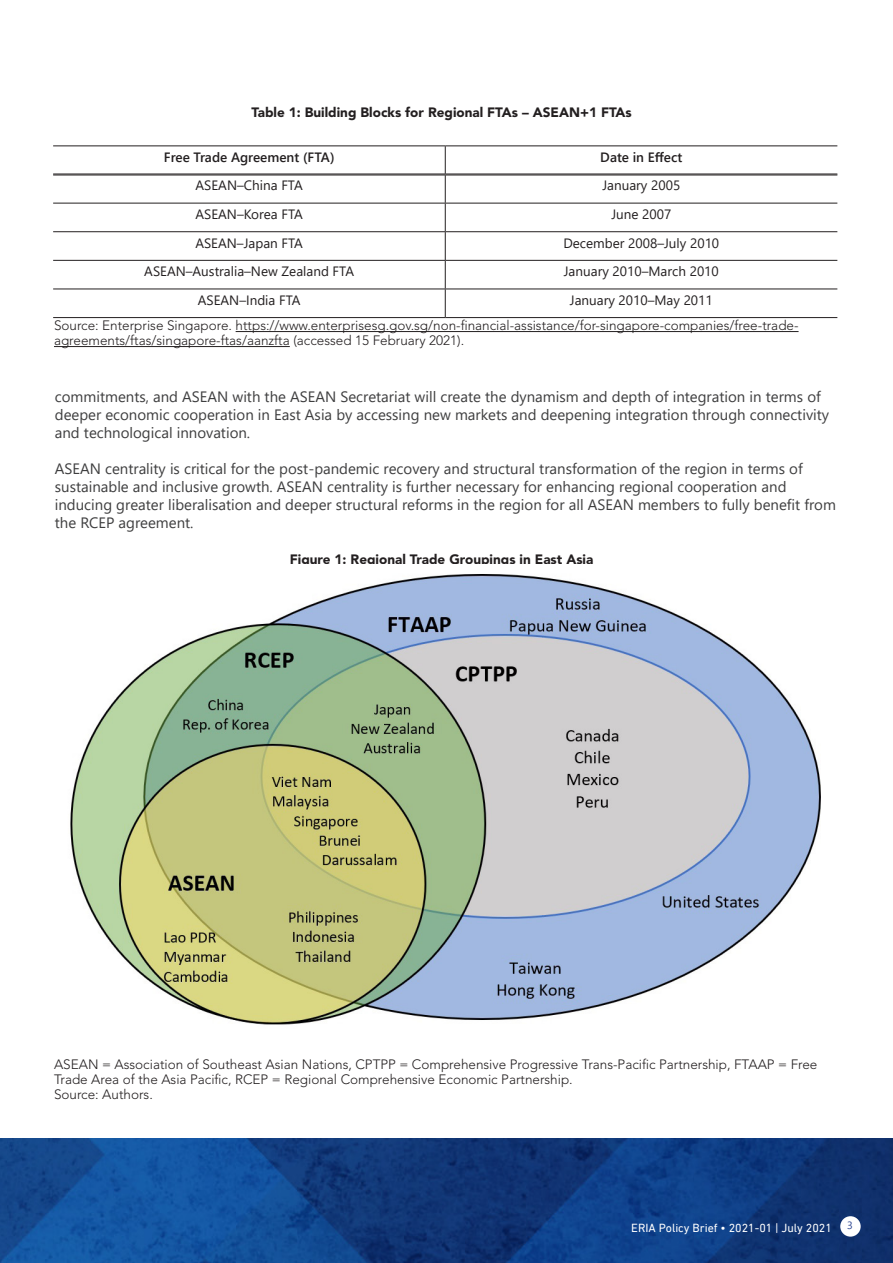
<style>
.page{position:relative;width:893px;height:1263px;background:#fff}
.page>*{position:absolute;margin:0;border:0;box-sizing:border-box;transform-origin:0 0}
.t1{font:15px/18px "Segoe UI";color:#3e3e3f}
.t2{font:300 13.5px/15px "Avenir LT Std";color:#231f20}
.t3{font:13.5px "Segoe UI";color:#231f20}
.t4{font:900 13.5px "Avenir LT Std";color:#231f20}
.t5{font:600 13.5px "Segoe UI";color:#231f20}
.t6{font:12px "DIN Next LT Pro";color:#fff}
.t7{font:10.5px "Ebrima";color:#253f8e}
</style>
<div class="page">
<img style="left:0;top:1138px;width:893px;height:125px">
<div style="left:840px;top:1216px;width:21px;height:20px;background:#fff;border-radius:50%"></div>
<hr style="left:236px;top:331px;width:563px;height:1px;background:#231f20">
<hr style="left:54px;top:346px;width:236px;height:1px;background:#231f20">
<hr style="left:53px;top:203px;width:392px;height:1px;background:#231f20">
<hr style="left:445px;top:203px;width:392px;height:1px;background:#231f20">
<hr style="left:53px;top:231px;width:392px;height:1px;background:#231f20">
<hr style="left:445px;top:231px;width:392px;height:1px;background:#231f20">
<hr style="left:53px;top:260px;width:392px;height:1px;background:#231f20">
<hr style="left:445px;top:260px;width:392px;height:1px;background:#231f20">
<svg style="left:445px;top:146px;width:1px;height:171px"></svg>
<hr style="left:53px;top:145px;width:392px;height:1px;background:#231f20">
<hr style="left:445px;top:145px;width:392px;height:1px;background:#231f20">
<hr style="left:53px;top:317px;width:392px;height:1px;background:#231f20">
<hr style="left:445px;top:317px;width:392px;height:1px;background:#231f20">
<hr style="left:53px;top:289px;width:392px;height:1px;background:#231f20">
<hr style="left:445px;top:289px;width:392px;height:1px;background:#231f20">
<hr style="left:53px;top:174px;width:392px;height:1px;background:#231f20">
<hr style="left:53px;top:175px;width:392px;height:1px;background:#231f20">
<hr style="left:445px;top:174px;width:392px;height:1px;background:#231f20">
<hr style="left:445px;top:175px;width:392px;height:1px;background:#231f20">
<img style="left:70px;top:574px;width:751px;height:451px">
<p class="t4" style="left:251px;top:104px;width:382px">Table 1: Building Blocks for Regional FTAs – ASEAN+1 FTAs</p>
<p class="t5" style="left:164px;top:144px;width:172px">Free Trade Agreement (FTA)</p>
<p class="t5" style="left:600px;top:144px;width:83px">Date in Effect</p>
<p class="t3" style="left:196px;top:173px;width:109px">ASEAN–China FTA</p>
<p class="t3" style="left:602px;top:173px;width:79px">January 2005</p>
<p class="t3" style="left:195px;top:201px;width:109px">ASEAN–Korea FTA</p>
<p class="t3" style="left:611px;top:201px;width:61px">June 2007</p>
<p class="t3" style="left:195px;top:230px;width:109px">ASEAN–Japan FTA</p>
<p class="t3" style="left:563px;top:230px;width:157px">December 2008–July 2010</p>
<p class="t3" style="left:144px;top:259px;width:211px">ASEAN–Australia–New Zealand FTA</p>
<p class="t3" style="left:564px;top:259px;width:157px">January 2010–March 2010</p>
<p class="t3" style="left:198px;top:287px;width:104px">ASEAN–India FTA</p>
<p class="t3" style="left:570px;top:287px;width:144px">January 2010–May 2011</p>
<p class="t2" style="left:54px;top:318px;width:746px">Source: Enterprise Singapore. https://www.enterprisesg.gov.sg/non-financial-assistance/for-singapore-companies/free-trade&shy;agreements/ftas/singapore-ftas/aanzfta (accessed 15 February 2021).</p>
<p class="t1" style="left:55px;top:386px;width:776px">commitments, and ASEAN with the ASEAN Secretariat will create the dynamism and depth of integration in terms of deeper economic cooperation in East Asia by accessing new markets and deepening integration through connectivity and technological innovation.</p>
<p class="t1" style="left:55px;top:458px;width:783px">ASEAN centrality is critical for the post-pandemic recovery and structural transformation of the region in terms of sustainable and inclusive growth. ASEAN centrality is further necessary for enhancing regional cooperation and inducing greater liberalisation and deeper structural reforms in the region for all ASEAN members to fully benefit from the RCEP agreement.</p>
<p class="t4" style="left:290px;top:551px;width:305px">Figure 1: Regional Trade Groupings in East Asia</p>
<p class="t2" style="left:54px;top:1057px;width:765px">ASEAN = Association of Southeast Asian Nations, CPTPP = Comprehensive Progressive Trans-Pacific Partnership, FTAAP = Free<br>Trade Area of the Asia Pacific, RCEP = Regional Comprehensive Economic Partnership.</p>
<p class="t2" style="left:54px;top:1087px;width:100px">Source: Authors.</p>
<p class="t6" style="left:631px;top:1220px;width:202px">ERIA Policy Brief • 2021-01 | July 2021</p>
<p class="t7" style="left:847px;top:1218px;width:7px">3</p>
</div>
